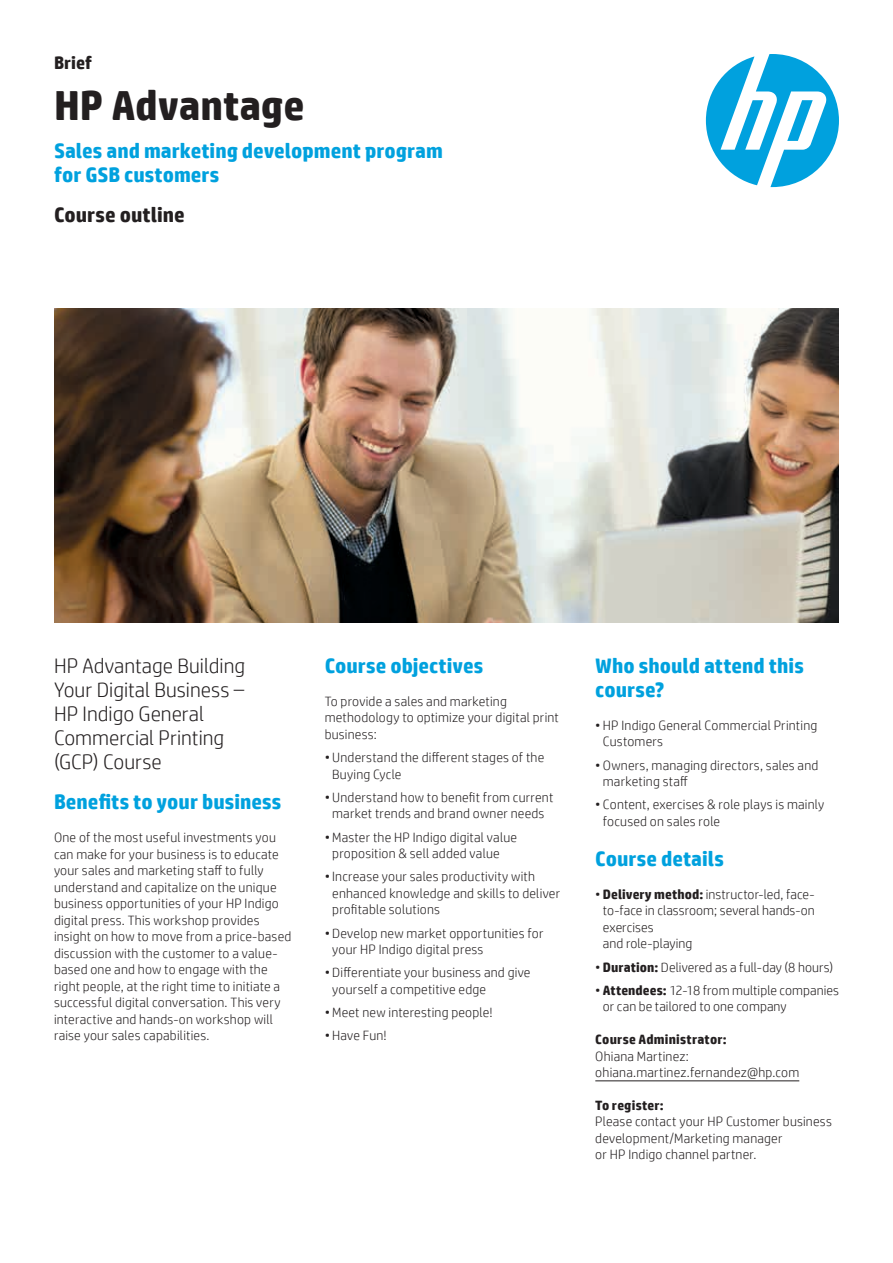
<style>
.page{position:relative;width:893px;height:1263px;background:#fff}
.page>*{position:absolute;margin:0;border:0;box-sizing:border-box;transform-origin:0 0}
.t1{font:700 42px "HP Simplified";color:#231f20}
.t2{font:700 21px/24px "HP Simplified";color:#00a1de}
.t3{font:300 21px/24px "HP Simplified";color:#231f20}
.t4{font:700 21px "HP Simplified";letter-spacing:.005em;color:#231f20}
.t5{font:700 18px "HP Simplified";letter-spacing:.005em;color:#231f20}
.t6{font:300 13.5px/16.5px "HP Simplified";letter-spacing:.015em;color:#231f20}
.t7{font:700 13.5px "HP Simplified";letter-spacing:.015em;color:#231f20}
.s1{font-weight:700}
</style>
<div class="page">
<svg style="left:706px;top:54px;width:133px;height:133px"></svg>
<img style="left:54px;top:309px;width:785px;height:313px">
<hr style="left:595px;top:1080px;width:204px;height:1px;background:#231f20">
<h3 class="t5" style="left:54px;top:51px;width:40px">Brief</h3>
<h1 class="t1" style="left:54px;top:78px;width:252px">HP Advantage</h1>
<h2 class="t2" style="left:54px;top:139px;width:390px">Sales and marketing development program for GSB customers</h2>
<h2 class="t4" style="left:54px;top:201px;width:132px">Course outline</h2>
<h2 class="t3" style="left:54px;top:653px;width:193px">HP Advantage Building<br>Your Digital Business –<br>HP Indigo General<br>Commercial Printing (GCP) Course</h2>
<h2 class="t2" style="left:54px;top:790px;width:229px">Benefits to your business</h2>
<p class="t6" style="left:54px;top:829px;width:239px">One of the most useful investments you can make for your business is to educate your sales and marketing staff to fully understand and capitalize on the unique business opportunities of your HP Indigo digital press. This workshop provides insight on how to move from a price-based discussion with the customer to a value&shy;based one and how to engage with the right people, at the right time to initiate a successful digital conversation. This very interactive and hands-on workshop will raise your sales capabilities.</p>
<h2 class="t2" style="left:325px;top:654px;width:160px">Course objectives</h2>
<p class="t6" style="left:325px;top:693px;width:236px">To provide a sales and marketing methodology to optimize your digital print business:</p>
<p class="t6" style="left:332px;top:749px;width:214px;text-indent:-8px">• Understand the different stages of the<br>Buying Cycle</p>
<p class="t6" style="left:325px;top:789px;width:230px;text-align:center">• Understand how to benefit from current market trends and brand owner needs</p>
<p class="t6" style="left:332px;top:828px;width:186px;text-indent:-8px">•Master the HP Indigo digital value proposition &amp; sell added value</p>
<p class="t6" style="left:332px;top:868px;width:229px;text-indent:-8px">•Increase your sales productivity with enhanced knowledge and skills to deliver profitable solutions</p>
<p class="t6" style="left:332px;top:924px;width:213px;text-indent:-8px">• Develop new market opportunities for your HP Indigo digital press</p>
<p class="t6" style="left:332px;top:964px;width:200px;text-indent:-8px">• Differentiate your business and give yourself a competitive edge</p>
<p class="t6" style="left:325px;top:1004px;width:170px">•Meet new interesting people!</p>
<p class="t6" style="left:325px;top:1027px;width:64px">• Have Fun!</p>
<h2 class="t2" style="left:595px;top:654px;width:210px">Who should attend this course?</h2>
<p class="t6" style="left:603px;top:717px;width:216px;text-indent:-8px">• HP Indigo General Commercial Printing<br>Customers</p>
<p class="t6" style="left:603px;top:756px;width:217px;text-indent:-8px">• Owners, managing directors, sales and marketing staff</p>
<p class="t6" style="left:603px;top:796px;width:223px;text-indent:-8px">• Content, exercises &amp; role plays is mainly focused on sales role</p>
<h2 class="t2" style="left:595px;top:847px;width:130px">Course details</h2>
<p class="t6" style="left:603px;top:885px;width:213px;text-indent:-8px">• <span class="s1">Delivery method:</span> instructor-led, face&shy;to-face in classroom; several hands-on exercises<br>and role-playing</p>
<p class="t6" style="left:595px;top:958px;width:239px">• <span class="s1">Duration:</span> Delivered as a full-day (8 hours)</p>
<p class="t6" style="left:603px;top:981px;width:238px;text-indent:-8px">• <span class="s1">Attendees:</span> 12-18 from multiple companies or can be tailored to one company</p>
<p class="t7" style="left:595px;top:1030px;width:133px">Course Administrator:</p>
<p class="t6" style="left:595px;top:1047px;width:205px">Ohiana Martinez: ohiana.martinez.fernandez@hp.com</p>
<p class="t7" style="left:595px;top:1096px;width:70px">To register:</p>
<p class="t6" style="left:595px;top:1113px;width:238px">Please contact your HP Customer business development/Marketing manager<br>or HP Indigo channel partner.</p>
</div>
